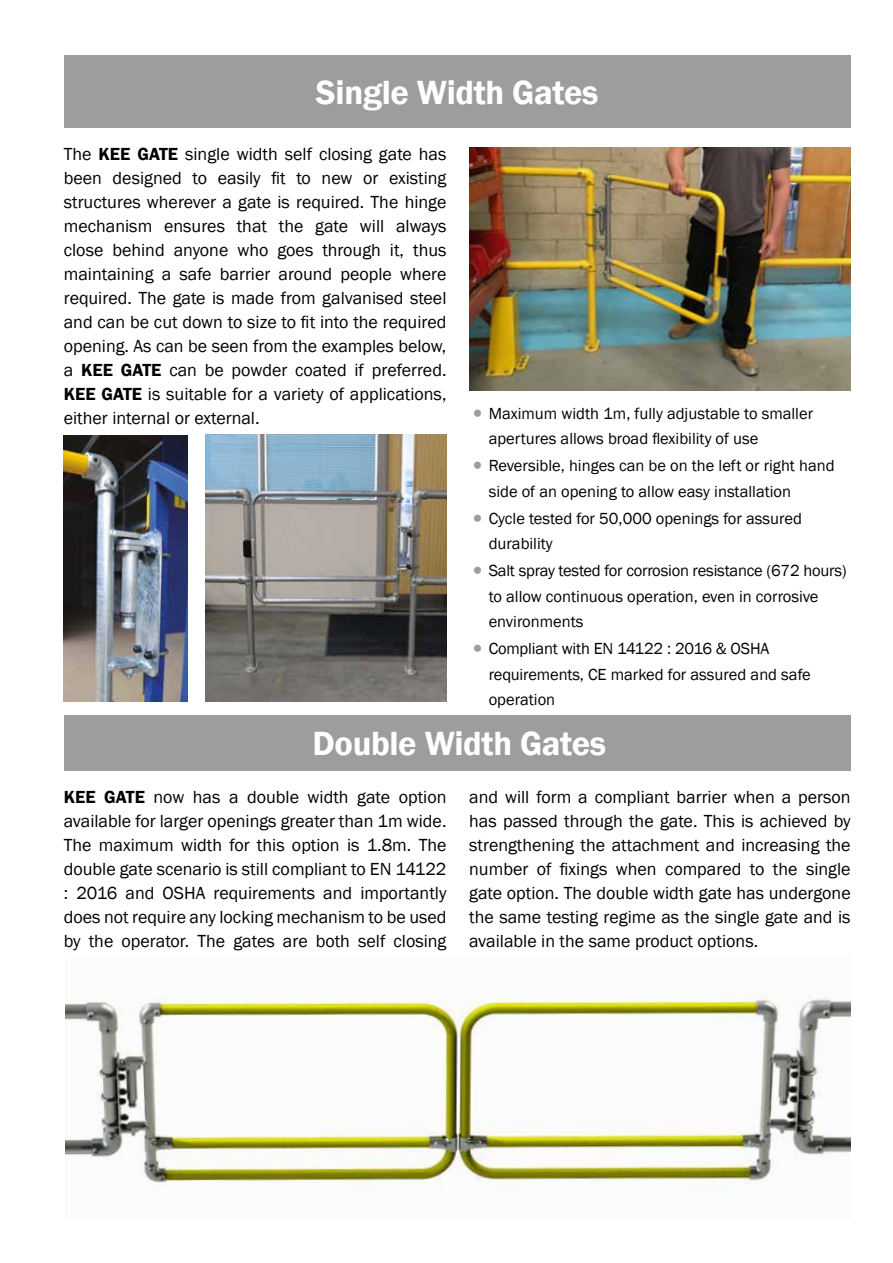
<style>
.page{position:relative;width:893px;height:1263px;background:#fff}
.page>*{position:absolute;margin:0;border:0;box-sizing:border-box;transform-origin:0 0}
.t1{font:600 34.5px "Franklin Gothic";letter-spacing:-.01em;color:#fff}
.t2{font:18px/24px "Franklin Gothic";color:#000;text-align:justify}
.t3{font:16.5px/25.5px "Franklin Gothic";color:#000}
.s1{font-weight:600}
.s2{font-size:25.5px;color:#9d9d9c}
</style>
<div class="page">
<div style="left:64px;top:55px;width:786px;height:73px;background:#9d9d9c"></div>
<img style="left:469px;top:148px;width:381px;height:243px">
<div style="left:64px;top:715px;width:787px;height:56px;background:#9d9d9c"></div>
<img style="left:65px;top:996px;width:786px;height:195px">
<img style="left:205px;top:435px;width:241px;height:267px">
<img style="left:64px;top:436px;width:123px;height:266px">
<h1 class="t1" style="left:316px;top:71px;width:284px">Single Width Gates</h1>
<p class="t2" style="left:64px;top:143px;width:384px">The <span class="s1">KEE GATE</span> single width self closing gate has been designed to easily fit to new or existing structures wherever a gate is required. The hinge mechanism ensures that the gate will always close behind anyone who goes through it, thus maintaining a safe barrier around people where required. The gate is made from galvanised steel and can be cut down to size to fit into the required opening. As can be seen from the examples below, a <span class="s1">KEE GATE</span> can be powder coated if preferred.<br><span class="s1">KEE GATE</span> is suitable for a variety of applications, either internal or external.</p>
<p class="t3" style="left:489px;top:401px;width:326px;text-indent:-19px"><span class="s2">•</span> Maximum width 1m, fully adjustable to smaller apertures allows broad flexibility of use</p>
<p class="t3" style="left:489px;top:453px;width:347px;text-indent:-19px"><span class="s2">•</span>Reversible, hinges can be on the left or right hand side of an opening to allow easy installation</p>
<p class="t3" style="left:489px;top:506px;width:315px;text-indent:-19px"><span class="s2">•</span>Cycle tested for 50,000 openings for assured durability</p>
<p class="t3" style="left:489px;top:558px;width:360px;text-indent:-20px"><span class="s2">•</span> Salt spray tested for corrosion resistance (672 hours) to allow continuous operation, even in corrosive environments</p>
<p class="t3" style="left:489px;top:636px;width:324px;text-indent:-19px"><span class="s2">•</span> Compliant with EN 14122 : 2016 &amp; OSHA requirements, CE marked for assured and safe operation</p>
<h1 class="t1" style="left:313px;top:722px;width:295px">Double Width Gates</h1>
<p class="t2" style="left:64px;top:785px;width:384px"><span class="s1">KEE GATE</span> now has a double width gate option available for larger openings greater than 1m wide.<br>The maximum width for this option is 1.8m. The double gate scenario is still compliant to EN 14122 : 2016 and OSHA requirements and importantly does not require any locking mechanism to be used by the operator. The gates are both self closing</p>
<p class="t2" style="left:469px;top:785px;width:383px">and will form a compliant barrier when a person has passed through the gate. This is achieved by strengthening the attachment and increasing the number of fixings when compared to the single gate option. The double width gate has undergone the same testing regime as the single gate and is available in the same product options.</p>
</div>
